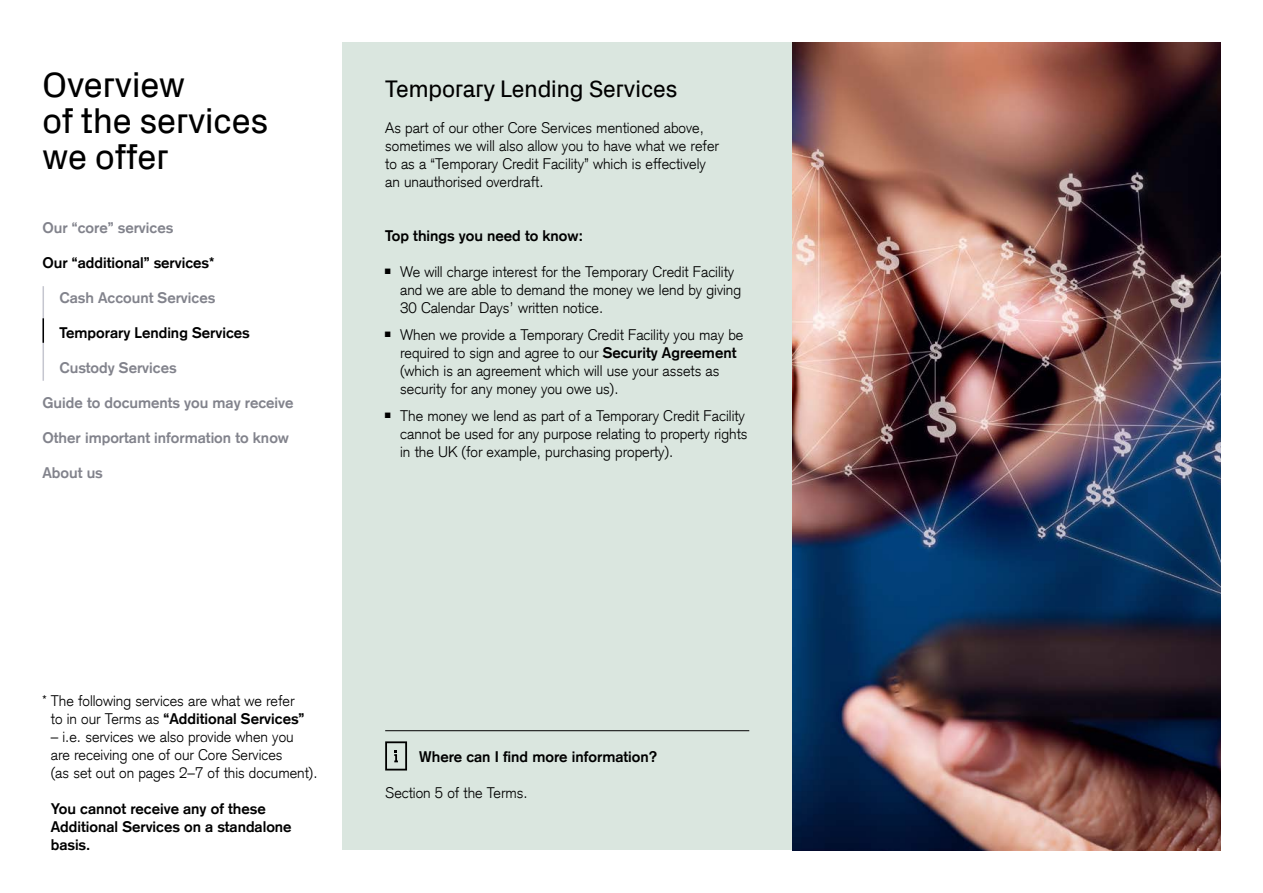
<style>
.page{position:relative;width:1263px;height:893px;background:#fff}
.page>*{position:absolute;margin:0;border:0;box-sizing:border-box;transform-origin:0 0}
.t1{font:36px/36px "Credit Suisse Headline";color:#000}
.Intro_Black{font:24px "Credit Suisse Headline";color:#000}
.Body_Copy_Light{font:300 15px/18px "Credit Suisse Type";color:#000}
.Navigation_Bold_10pt{font:700 15px "Credit Suisse Type";color:#82838c}
.Body_Copy_Bold{font:700 15px/18px "Credit Suisse Type";color:#000}
.Navigation_Bold_10pt-2{font:700 15px "Credit Suisse Type";color:#000}
.s1{font-weight:700}
</style>
<div class="page">
<hr style="left:43px;top:286px;width:1px;height:95px;background:#c5c6cf">
<div style="left:342px;top:43px;width:450px;height:807px;background:#dae6df"></div>
<svg style="left:43px;top:318px;width:1px;height:25px"></svg>
<hr style="left:385px;top:730px;width:364px;height:1px;background:#000">
<svg style="left:385px;top:741px;width:22px;height:29px"></svg>
<img style="left:792px;top:43px;width:428px;height:807px">
<h1 class="t1" style="left:43px;top:65px;width:227px">Overview<br>of the services we offer</h1>
<p class="Navigation_Bold_10pt" style="left:43px;top:219px;width:132px">Our “core” services</p>
<p class="Navigation_Bold_10pt-2" style="left:43px;top:254px;width:173px">Our “additional” services*</p>
<p class="Navigation_Bold_10pt" style="left:60px;top:289px;width:157px">Cash Account Services</p>
<p class="Navigation_Bold_10pt-2" style="left:60px;top:324px;width:192px">Temporary Lending Services</p>
<p class="Navigation_Bold_10pt" style="left:60px;top:359px;width:119px">Custody Services</p>
<p class="Navigation_Bold_10pt" style="left:43px;top:394px;width:252px">Guide to documents you may receive</p>
<p class="Navigation_Bold_10pt" style="left:43px;top:429px;width:248px">Other important information to know</p>
<p class="Navigation_Bold_10pt" style="left:43px;top:464px;width:62px">About us</p>
<p class="Intro_Black" style="left:385px;top:72px;width:294px">Temporary Lending Services</p>
<p class="Body_Copy_Light" style="left:385px;top:118px;width:335px">As part of our other Core Services mentioned above, sometimes we will also allow you to have what we refer to as a “Temporary Credit Facility” which is effectively an unauthorised overdraft.</p>
<p class="Body_Copy_Bold" style="left:385px;top:226px;width:199px">Top things you need to know:</p>
<p class="Body_Copy_Light" style="left:400px;top:262px;width:342px">We will charge interest for the Temporary Credit Facility and we are able to demand the money we lend by giving<br>30 Calendar Days’ written notice.</p>
<p class="Body_Copy_Light" style="left:400px;top:325px;width:345px">When we provide a Temporary Credit Facility you may be required to sign and agree to our <span class="s1">Security Agreement </span>(which is an agreement which will use your assets as security for any money you owe us).</p>
<p class="Body_Copy_Light" style="left:400px;top:406px;width:349px">The money we lend as part of a Temporary Credit Facility cannot be used for any purpose relating to property rights in the UK (for example, purchasing property).</p>
<p class="Body_Copy_Light" style="left:51px;top:692px;width:255px;text-indent:-8px">* The following services are what we refer to in our Terms as <span class="s1">“Additional Services”</span></p>
<p class="Body_Copy_Light" style="left:51px;top:728px;width:268px">– i.e. services we also provide when you<br>are receiving one of our Core Services<br>(as set out on pages 2–7 of this document).</p>
<p class="Body_Copy_Bold" style="left:51px;top:800px;width:242px">You cannot receive any of these<br>Additional Services on a standalone basis.</p>
<p class="Body_Copy_Bold" style="left:419px;top:748px;width:240px">Where can I find more information?</p>
<p class="Body_Copy_Light" style="left:385px;top:784px;width:144px">Section 5 of the Terms.</p>
</div>
